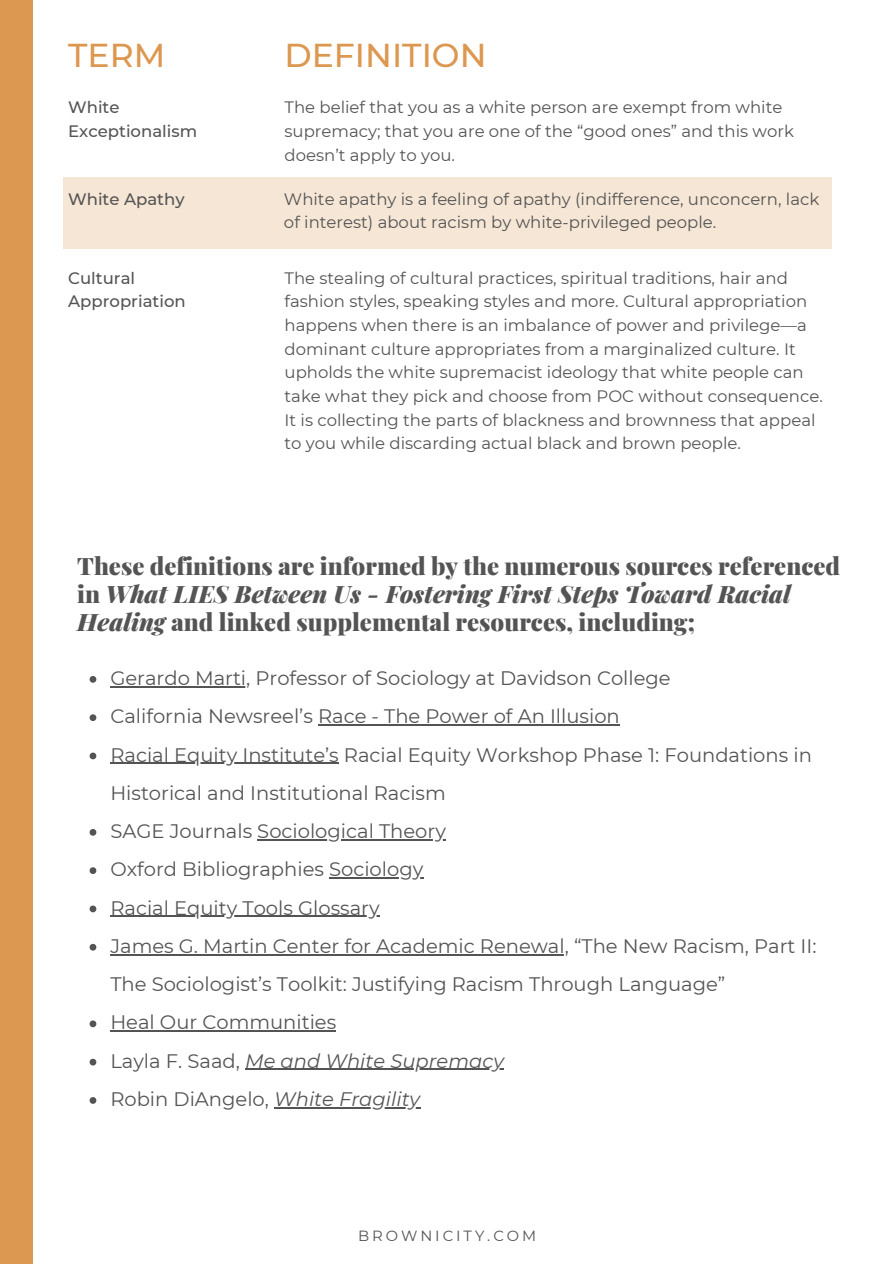
<style>
.page{position:relative;width:894px;height:1264px;background:#fff}
.page>*{position:absolute;margin:0;border:0;box-sizing:border-box;transform-origin:0 0}
.t1{font:500 33px "Montserrat";color:#dc9750}
.t2{font:900 24px/28.2px "Playfair Display";color:#545454}
.t3{font:19.5px/38.2px "Montserrat";color:#545454}
.t4{font:italic 19.5px "Montserrat";color:#545454}
.t5{font:16.5px/23.7px "Montserrat";color:#545454}
.t6{font:500 16.5px/23.7px "Montserrat";color:#545454}
.t7{font:14.7px "Montserrat";letter-spacing:.2em;color:#545454}
.s1{font-style:italic}
.s2{font-style:normal}
</style>
<div class="page">
<div style="left:0;top:0;width:33px;height:1263px;background:#dc9750"></div>
<div style="left:63px;top:177px;width:768px;height:72px;background:#f6e6d5"></div>
<svg style="left:90px;top:676px;width:6px;height:6px"></svg>
<hr style="left:110px;top:686px;width:140px;height:1px;background:#545454">
<svg style="left:90px;top:752px;width:6px;height:7px"></svg>
<hr style="left:110px;top:762px;width:229px;height:1px;background:#545454">
<svg style="left:90px;top:714px;width:6px;height:7px"></svg>
<hr style="left:318px;top:724px;width:301px;height:1px;background:#545454">
<svg style="left:90px;top:943px;width:6px;height:7px"></svg>
<hr style="left:110px;top:954px;width:458px;height:1px;background:#545454">
<svg style="left:90px;top:829px;width:6px;height:6px"></svg>
<hr style="left:257px;top:839px;width:189px;height:1px;background:#545454">
<svg style="left:90px;top:867px;width:6px;height:7px"></svg>
<hr style="left:329px;top:877px;width:94px;height:1px;background:#545454">
<svg style="left:90px;top:905px;width:6px;height:7px"></svg>
<hr style="left:110px;top:915px;width:269px;height:1px;background:#545454">
<svg style="left:90px;top:1058px;width:6px;height:7px"></svg>
<hr style="left:245px;top:1068px;width:259px;height:2px;background:#545454">
<svg style="left:90px;top:1020px;width:6px;height:7px"></svg>
<hr style="left:110px;top:1030px;width:226px;height:1px;background:#545454">
<svg style="left:90px;top:1097px;width:6px;height:6px"></svg>
<hr style="left:274px;top:1107px;width:146px;height:1px;background:#545454">
<h1 class="t1" style="left:68px;top:35px;width:99px">TERM</h1>
<h1 class="t1" style="left:284px;top:35px;width:203px">DEFINITION</h1>
<p class="t6" style="left:68px;top:95px;width:130px">White<br>Exceptionalism</p>
<p class="t5" style="left:284px;top:95px;width:511px">The belief that you as a white person are exempt from white supremacy; that you are one of the “good ones” and this work doesn’t apply to you.</p>
<p class="t6" style="left:68px;top:187px;width:118px">White Apathy</p>
<p class="t5" style="left:284px;top:187px;width:536px">White apathy is a feeling of apathy (indifference, unconcern, lack of interest) about racism by white-privileged people.</p>
<p class="t6" style="left:68px;top:266px;width:119px">Cultural<br>Appropriation</p>
<p class="t5" style="left:284px;top:266px;width:539px">The stealing of cultural practices, spiritual traditions, hair and fashion styles, speaking styles and more. Cultural appropriation happens when there is an imbalance of power and privilege—a dominant culture appropriates from a marginalized culture. It upholds the white supremacist ideology that white people can take what they pick and choose from POC without consequence.<br>It is collecting the parts of blackness and brownness that appeal to you while discarding actual black and brown people.</p>
<h2 class="t2" style="left:77px;top:551px;width:764px">These definitions are informed by the numerous sources referenced in <span class="s1">What LIES Between Us - Fostering First Steps Toward Racial<br>Healing</span> and linked supplemental resources, including;</h2>
<p class="t3" style="left:110px;top:659px;width:561px">Gerardo Marti, Professor of Sociology at Davidson College</p>
<p class="t3" style="left:110px;top:697px;width:511px">California Newsreel’s Race - The Power of An Illusion</p>
<p class="t3" style="left:110px;top:735px;width:702px">Racial Equity Institute’s Racial Equity Workshop Phase 1: Foundations in<br>Historical and Institutional Racism</p>
<p class="t3" style="left:110px;top:811px;width:337px">SAGE Journals Sociological Theory<br>Oxford Bibliographies Sociology<br>Racial Equity Tools Glossary</p>
<p class="t3" style="left:110px;top:926px;width:707px">James G. Martin Center for Academic Renewal, “The New Racism, Part II:<br>The Sociologist’s Toolkit: Justifying Racism Through Language”</p>
<p class="t3" style="left:110px;top:1003px;width:227px">Heal Our Communities</p>
<p class="t4" style="left:110px;top:1048px;width:395px"><span class="s2">Layla F. Saad,</span> Me and White Supremacy</p>
<p class="t3" style="left:110px;top:1079px;width:311px">Robin DiAngelo, <span class="s1">White Fragility</span></p>
<p class="t7" style="left:358px;top:1226px;width:179px">BROWNICITY.COM</p>
</div>
